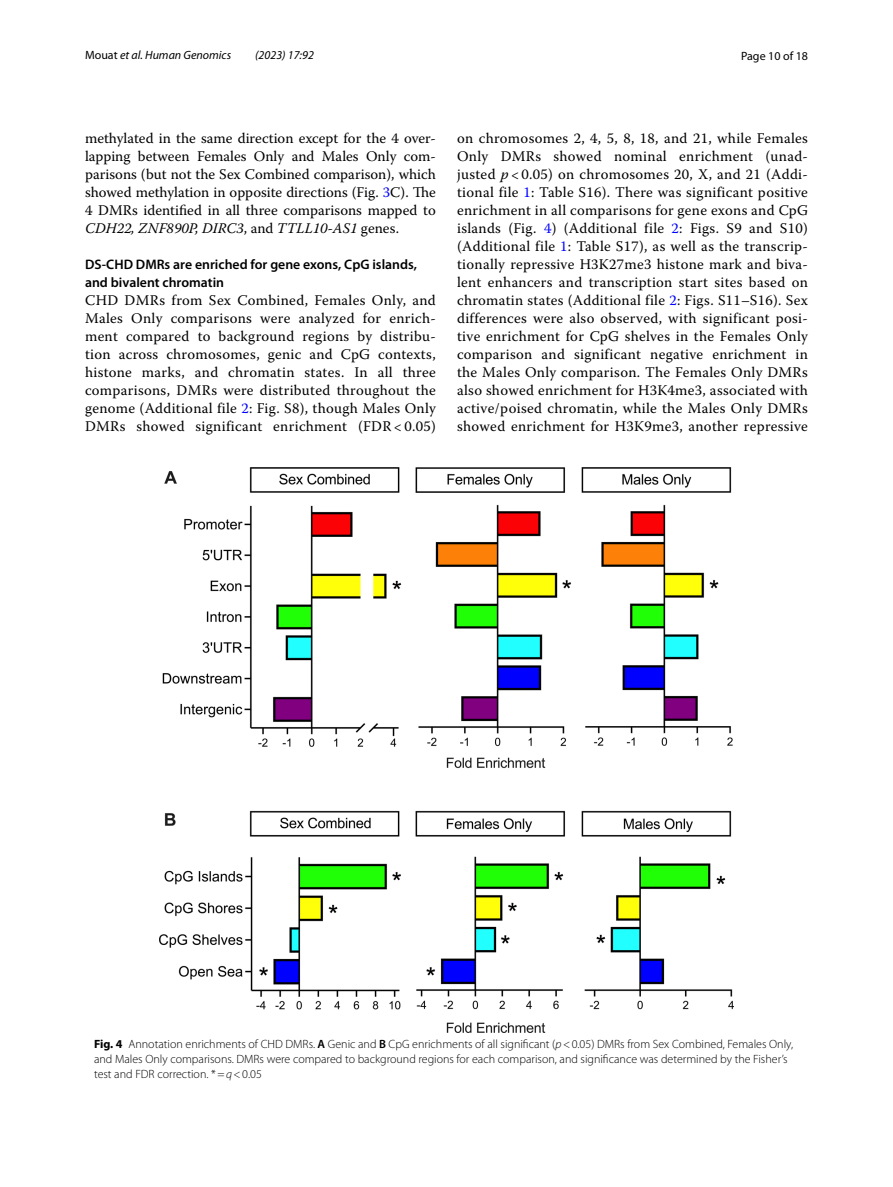
<style>
.page{position:relative;width:893px;height:1187px;background:#fff}
.page>*{position:absolute;margin:0;border:0;box-sizing:border-box;transform-origin:0 0}
.t1{font:14.7px/18px "Warnock Pro";letter-spacing:.02em;color:#000;text-align:justify}
.t2{font:600 13.8px/18px "Myriad Pro";color:#000}
.t3{font:300 12px/15px "Myriad Pro";color:#000}
.t4{font:italic 12px "Myriad Pro";color:#000}
.t5{font:12px "Myriad Pro";color:#000}
.s1{font-style:normal}
.s2{color:#00f}
.s3{font-style:italic}
.s4{font-weight:700}
.s5{font-weight:600}
</style>
<div class="page">
<img style="left:159px;top:467px;width:574px;height:565px">
<p class="t4" style="left:85px;top:48px;width:148px"><span class="s1">Mouat</span> et al. Human Genomics</p>
<p class="t4" style="left:255px;top:48px;width:60px">(2023) 17:92</p>
<p class="t5" style="left:741px;top:48px;width:68px">Page 10 of 18</p>
<p class="t1" style="left:85px;top:128px;width:352px">methylated in the same direction except for the 4 over&shy;lapping between Females Only and Males Only com&shy;parisons (but not the Sex Combined comparison), which showed methylation in opposite directions (Fig. <span class="s2">3</span>C). The 4 DMRs identified in all three comparisons mapped to <span class="s3">CDH22, ZNF890P, DIRC3</span>, and <span class="s3">TTLL10-AS1</span> genes.</p>
<p class="t2" style="left:85px;top:255px;width:334px">DS‑CHD DMRs are enriched for gene exons, CpG islands, and bivalent chromatin</p>
<p class="t1" style="left:85px;top:290px;width:352px">CHD DMRs from Sex Combined, Females Only, and Males Only comparisons were analyzed for enrich&shy;ment compared to background regions by distribu&shy;tion across chromosomes, genic and CpG contexts, histone marks, and chromatin states. In all three comparisons, DMRs were distributed throughout the genome (Additional file <span class="s2">2</span>: Fig. S8), though Males Only DMRs showed significant enrichment (FDR &lt; 0.05)</p>
<p class="t1" style="left:457px;top:128px;width:352px">on chromosomes 2, 4, 5, 8, 18, and 21, while Females Only DMRs showed nominal enrichment (unad&shy;justed <span class="s3">p</span> &lt; 0.05) on chromosomes 20, X, and 21 (Addi&shy;tional file <span class="s2">1</span>: Table S16). There was significant positive enrichment in all comparisons for gene exons and CpG islands (Fig. <span class="s2">4</span>) (Additional file <span class="s2">2</span>: Figs. S9 and S10) (Additional file <span class="s2">1</span>: Table S17), as well as the transcrip&shy;tionally repressive H3K27me3 histone mark and biva&shy;lent enhancers and transcription start sites based on chromatin states (Additional file <span class="s2">2</span>: Figs. S11–S16). Sex differences were also observed, with significant posi&shy;tive enrichment for CpG shelves in the Females Only comparison and significant negative enrichment in the Males Only comparison. The Females Only DMRs also showed enrichment for H3K4me3, associated with active/poised chromatin, while the Males Only DMRs showed enrichment for H3K9me3, another repressive</p>
<p class="t3" style="left:94px;top:1036px;width:701px"><span class="s4">Fig. 4</span> Annotation enrichments of CHD DMRs. <span class="s5">A</span> Genic and <span class="s5">B</span> CpG enrichments of all significant (<span class="s3">p</span>&lt;0.05) DMRs from Sex Combined, Females Only, and Males Only comparisons. DMRs were compared to background regions for each comparison, and significance was determined by the Fisher’s test and FDR correction. *=<span class="s3">q</span>&lt;0.05</p>
</div>
